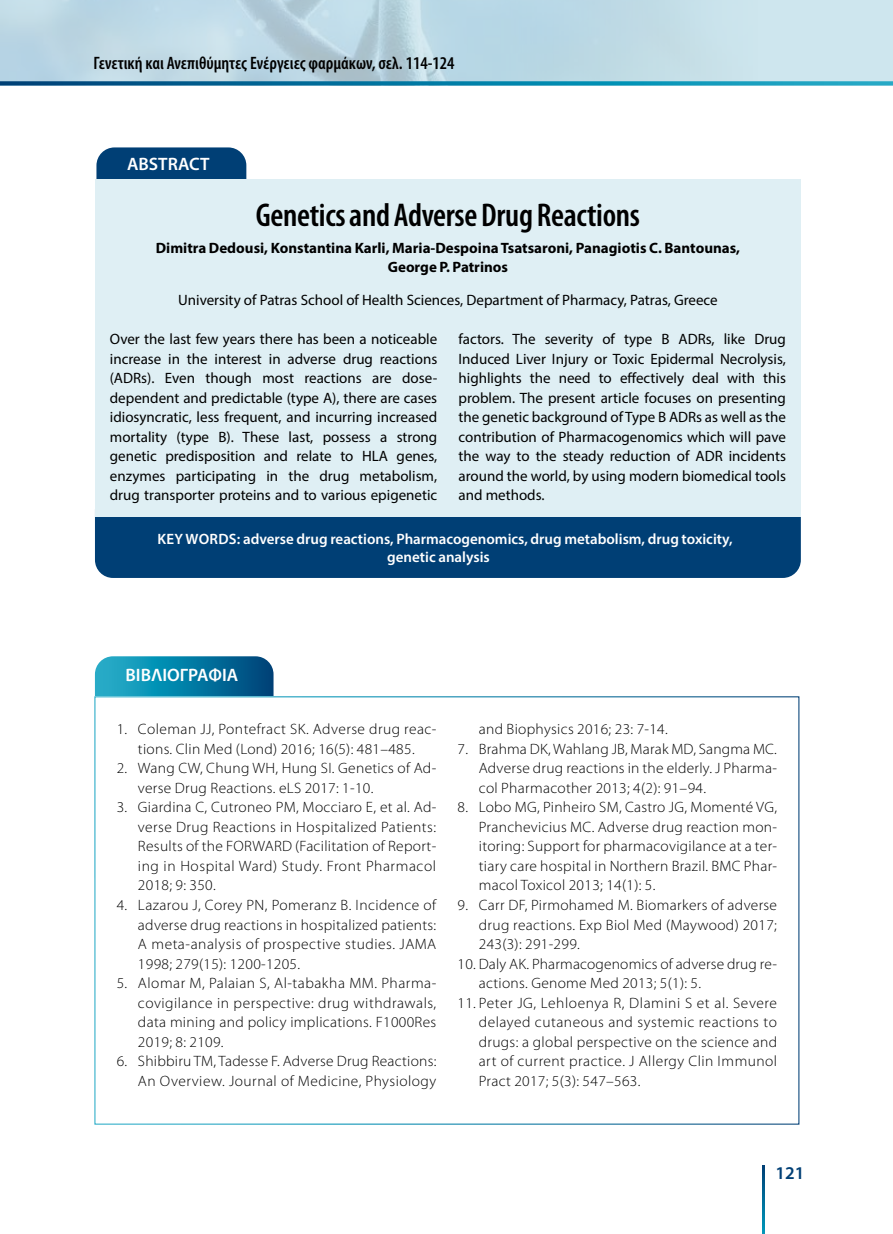
<style>
.page{position:relative;width:893px;height:1234px;background:#fff}
.page>*{position:absolute;margin:0;border:0;box-sizing:border-box;transform-origin:0 0}
.t1{font:600 condensed 33px "Myriad Pro";letter-spacing:-.01em;color:#000}
.t2{font:600 condensed 18px "Myriad Pro";color:#000}
.t3{font:600 18px "Myriad Pro";color:#fff}
.t4{font:600 18px "Myriad Pro";color:#003f75}
.t5{font:300 15px/19.5px "Myriad Pro";letter-spacing:.02em;color:#000;text-align:justify}
.t6{font:15px/19.5px "Myriad Pro";color:#000;text-align:justify}
.t7{font:700 15px/18.8px "Myriad Pro";color:#000;text-align:center}
.t8{font:600 15px/18.8px "Myriad Pro";color:#fff}
</style>
<div class="page">
<svg style="left:0;top:0;width:893px;height:81px;background:#bfdae5"></svg>
<svg style="left:0;top:81px;width:893px;height:4px;background:#1380a7"></svg>
<svg style="left:762px;top:1165px;width:2px;height:68px"></svg>
<div style="left:95px;top:491px;width:706px;height:87px;background:#003f75;border-radius:18px"></div>
<div style="left:96px;top:147px;width:150px;height:195px;background:#003f75;border-radius:18px"></div>
<div style="left:95px;top:179px;width:706px;height:337px;background:#dfeff4"></div>
<svg style="left:95px;top:656px;width:179px;height:40px;background:#0f80a7"></svg>
<p class="t2" style="left:94px;top:52px;width:363px">Γενετική και Ανεπιθύμητες Ενέργειες φαρμάκων, σελ. 114-124</p>
<p class="t3" style="left:127px;top:153px;width:84px">ABSTRACT</p>
<h1 class="t1" style="left:256px;top:194px;width:386px">Genetics and Adverse Drug Reactions</h1>
<p class="t7" style="left:156px;top:238px;width:586px">Dimitra Dedousi, Konstantina Karli, Maria-Despoina Tsatsaroni, Panagiotis C. Bantounas,<br>George P. Patrinos</p>
<p class="t6" style="left:178px;top:290px;width:541px">University of Patras School of Health Sciences, Department of Pharmacy, Patras, Greece</p>
<p class="t6" style="left:110px;top:329px;width:329px">Over the last few years there has been a noticeable increase in the interest in adverse drug reactions (ADRs). Even though most reactions are dose&shy;dependent and predictable (type A), there are cases idiosyncratic, less frequent, and incurring increased mortality (type B). These last, possess a strong genetic predisposition and relate to HLA genes, enzymes participating in the drug metabolism, drug transporter proteins and to various epigenetic</p>
<p class="t6" style="left:459px;top:329px;width:329px">factors. The severity of type B ADRs, like Drug Induced Liver Injury or Toxic Epidermal Necrolysis, highlights the need to effectively deal with this problem. The present article focuses on presenting the genetic background of Type B ADRs as well as the contribution of Pharmacogenomics which will pave the way to the steady reduction of ADR incidents around the world, by using modern biomedical tools and methods.</p>
<p class="t8" style="left:387px;top:528px;width:347px;text-indent:-230px">KEY WORDS: adverse drug reactions, Pharmacogenomics, drug metabolism, drug toxicity, genetic analysis</p>
<p class="t3" style="left:126px;top:663px;width:114px">ΒΙΒΛΙΟΓΡΑΦΙΑ</p>
<p class="t5" style="left:117px;top:719px;width:321px;text-align:center">1. Coleman JJ, Pontefract SK. Adverse drug reac&shy;tions. Clin Med (Lond) 2016; 16(5): 481–485.</p>
<p class="t5" style="left:138px;top:758px;width:300px;text-indent:-21px">2. Wang CW, Chung WH, Hung SI. Genetics of Ad&shy;verse Drug Reactions. eLS 2017: 1-10.</p>
<p class="t5" style="left:138px;top:797px;width:300px;text-indent:-21px">3. Giardina C, Cutroneo PM, Mocciaro E, et al. Ad&shy;verse Drug Reactions in Hospitalized Patients:<br>Results of the FORWARD (Facilitation of Report&shy;ing in Hospital Ward) Study. Front Pharmacol 2018; 9: 350.</p>
<p class="t5" style="left:138px;top:894px;width:300px;text-indent:-21px">4. Lazarou J, Corey PN, Pomeranz B. Incidence of adverse drug reactions in hospitalized patients:<br>A meta-analysis of prospective studies. JAMA 1998; 279(15): 1200-1205.</p>
<p class="t5" style="left:138px;top:972px;width:300px;text-indent:-21px">5. Alomar M, Palaian S, Al-tabakha MM. Pharma&shy;covigilance in perspective: drug withdrawals, data mining and policy implications. F1000Res 2019; 8: 2109.</p>
<p class="t5" style="left:117px;top:1050px;width:321px;text-align:right">6. Shibbiru TΜ, Tadesse F. Adverse Drug Reactions:<br>An Overview. Journal of Medicine, Physiology</p>
<p class="t5" style="left:479px;top:719px;width:191px">and Biophysics 2016; 23: 7-14.</p>
<p class="t5" style="left:479px;top:738px;width:300px;text-indent:-21px">7. Brahma DK, Wahlang JB, Marak MD, Sangma MC.<br>Adverse drug reactions in the elderly. J Pharma&shy;col Pharmacother 2013; 4(2): 91–94.</p>
<p class="t5" style="left:479px;top:797px;width:300px;text-indent:-21px">8. Lobo MG, Pinheiro SM, Castro JG, Momenté VG, Pranchevicius MC. Adverse drug reaction mon&shy;itoring: Support for pharmacovigilance at a ter&shy;tiary care hospital in Northern Brazil. BMC Phar&shy;macol Toxicol 2013; 14(1): 5.</p>
<p class="t5" style="left:479px;top:894px;width:300px;text-indent:-21px">9. Carr DF, Pirmohamed M. Biomarkers of adverse drug reactions. Exp Biol Med (Maywood) 2017; 243(3): 291-299.</p>
<p class="t5" style="left:479px;top:953px;width:300px;text-indent:-21px">10. Daly AK. Pharmacogenomics of adverse drug re&shy;actions. Genome Med 2013; 5(1): 5.</p>
<p class="t5" style="left:479px;top:992px;width:300px;text-indent:-21px">11. Peter JG, Lehloenya R, Dlamini S et al. Severe delayed cutaneous and systemic reactions to drugs: a global perspective on the science and art of current practice. J Allergy Clin Immunol Pract 2017; 5(3): 547–563.</p>
<p class="t4" style="left:776px;top:1161px;width:30px">121</p>
</div>
